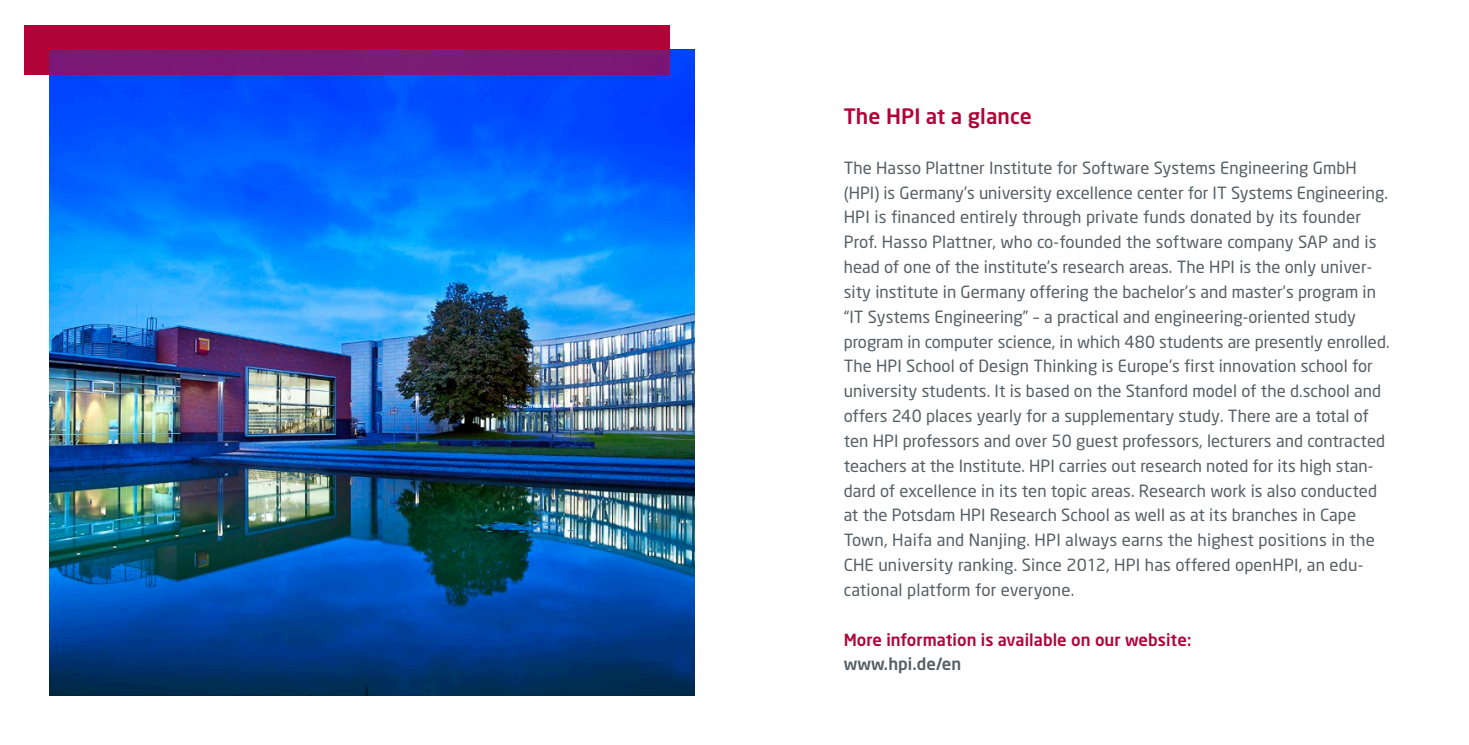
<style>
.page{position:relative;width:1469px;height:745px;background:#fff}
.page>*{position:absolute;margin:0;border:0;box-sizing:border-box;transform-origin:0 0}
.Headline_innen_engli{font:500 21px "Neo Sans";letter-spacing:.005em;color:#b10439}
.Copy_englisch{font:16.62px/24.8px "Neo Sans";letter-spacing:.005em;color:#555f65}
.Copy_fett{font:500 16.62px "Neo Sans";letter-spacing:.005em;color:#b10439}
.Copy_fett-2{font:500 16.62px "Neo Sans";letter-spacing:.005em;color:#555f65}
</style>
<div class="page">
<div style="left:25px;top:25px;width:645px;height:49px;background:#b10439"></div>
<img style="left:50px;top:50px;width:644px;height:644px">
<div style="left:50px;top:50px;width:620px;height:24px;background:#7b1974"></div>
<p class="Headline_innen_engli" style="left:843px;top:103px;width:190px">The HPI at a glance</p>
<p class="Copy_englisch" style="left:843px;top:155px;width:547px">The Hasso Plattner Institute for Software Systems Engineering GmbH (HPI) is Germany’s university excellence center for IT Systems Engineering.<br>HPI is financed entirely through private funds donated by its founder Prof. Hasso Plattner, who co-founded the software company SAP and is head of one of the institute’s research areas. The HPI is the only univer&shy;sity institute in Germany offering the bachelor’s and master’s program in “IT Systems Engineering” – a practical and engineering-oriented study program in computer science, in which 480 students are presently enrolled.<br>The HPI School of Design Thinking is Europe’s first innovation school for university students. It is based on the Stanford model of the d.school and offers 240 places yearly for a supplementary study. There are a total of ten HPI professors and over 50 guest professors, lecturers and contracted teachers at the Institute. HPI carries out research noted for its high stan&shy;dard of excellence in its ten topic areas. Research work is also conducted at the Potsdam HPI Research School as well as at its branches in Cape Town, Haifa and Nanjing. HPI always earns the highest positions in the CHE university ranking. Since 2012, HPI has offered openHPI, an edu&shy;cational platform for everyone.</p>
<p class="Copy_fett" style="left:843px;top:628px;width:349px">More information is available on our website:</p>
<p class="Copy_fett-2" style="left:843px;top:653px;width:119px">www.hpi.de/en</p>
</div>
